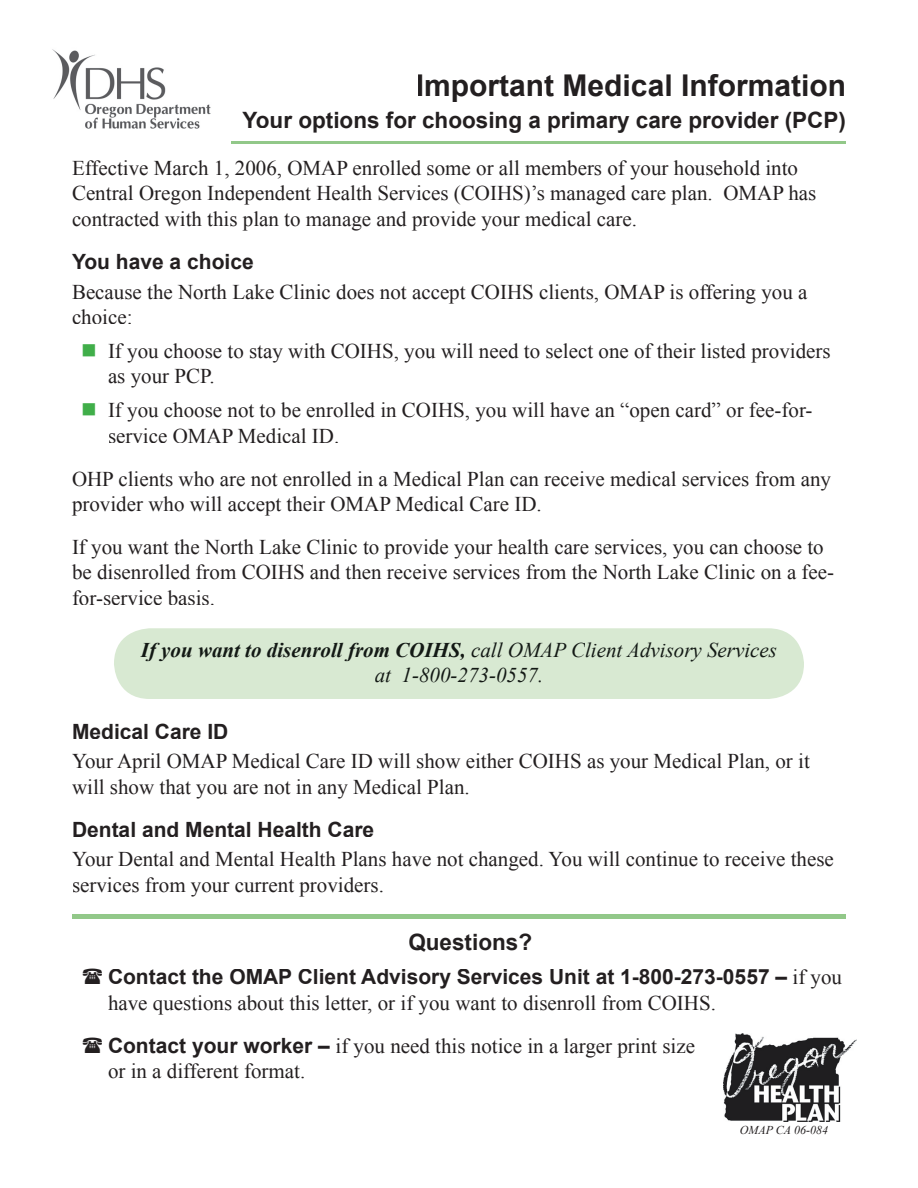
<style>
.page{position:relative;width:918px;height:1188px;background:#fff}
.page>*{position:absolute;margin:0;border:0;box-sizing:border-box;transform-origin:0 0}
.t1{font:700 30px "Arial";color:#231f20}
.t2{font:700 22.5px "Arial";color:#231f20}
.t3{font:21px/25.2px "Times New Roman";color:#231f20}
.t4{font:700 21px "Arial";color:#231f20}
.t5{font:italic 21px/25.2px "Times New Roman";color:#131915;text-align:center}
.t6{font:21px "Wingdings";color:#40ae49}
.t7{font:italic 12px "Times New Roman";color:#231f20}
.s1{font-weight:700}
.s2{font-family:"Times New Roman";font-weight:400}
.s3{font-family:"Arial";font-weight:700}
</style>
<div class="page">
<div style="left:114px;top:628px;width:690px;height:71px;background:#d8e9d2"></div>
<hr style="left:231px;top:141px;width:615px;height:3px;background:#92c889">
<div style="left:72px;top:914px;width:774px;height:5px;background:#92c889"></div>
<div style="left:140px;top:642px;width:324px;height:19px;background:#d8e9d2"></div>
<hr style="left:448px;top:642px;width:3px;height:18px;background:#131915">
<div style="left:472px;top:642px;width:94px;height:15px;background:#d8e9d2"></div>
<div style="left:572px;top:642px;width:14px;height:15px;background:#d8e9d2"></div>
<div style="left:586px;top:642px;width:191px;height:19px;background:#d8e9d2"></div>
<div style="left:375px;top:668px;width:164px;height:14px;background:#d8e9d2"></div>
<img style="left:52px;top:49px;width:159px;height:80px">
<img style="left:723px;top:1033px;width:133px;height:88px">
<h1 class="t1" style="left:416px;top:66px;width:432px">Important Medical Information</h1>
<p class="t2" style="left:243px;top:105px;width:605px">Your options for choosing a primary care provider (PCP)</p>
<p class="t3" style="left:72px;top:155px;width:746px">Effective March 1, 2006, OMAP enrolled some or all members of your household into<br>Central Oregon Independent Health Services (COIHS)’s managed care plan. OMAP has contracted with this plan to manage and provide your medical care.</p>
<p class="t4" style="left:72px;top:248px;width:183px">You have a choice</p>
<p class="t3" style="left:72px;top:279px;width:737px">Because the North Lake Clinic does not accept COIHS clients, OMAP is offering you a choice:</p>
<p class="t3" style="left:108px;top:338px;width:724px">If you choose to stay with COIHS, you will need to select one of their listed providers as your PCP.</p>
<p class="t3" style="left:108px;top:397px;width:706px">If you choose not to be enrolled in COIHS, you will have an “open card” or fee-for&shy;service OMAP Medical ID.</p>
<p class="t3" style="left:72px;top:466px;width:761px">OHP clients who are not enrolled in a Medical Plan can receive medical services from any provider who will accept their OMAP Medical Care ID.</p>
<p class="t3" style="left:72px;top:534px;width:764px">If you want the North Lake Clinic to provide your health care services, you can choose to be disenrolled from COIHS and then receive services from the North Lake Clinic on a fee&shy;for-service basis.</p>
<p class="t5" style="left:141px;top:637px;width:638px"><span class="s1">If you want to disenroll from COIHS,</span> call OMAP Client Advisory Services at 1-800-273-0557.</p>
<p class="t6" style="left:81px;top:339px;width:17px">■</p>
<p class="t6" style="left:81px;top:398px;width:17px">■</p>
<p class="t4" style="left:72px;top:717px;width:158px">Medical Care ID</p>
<p class="t3" style="left:72px;top:748px;width:739px">Your April OMAP Medical Care ID will show either COIHS as your Medical Plan, or it will show that you are not in any Medical Plan.</p>
<p class="t4" style="left:72px;top:816px;width:304px">Dental and Mental Health Care</p>
<p class="t3" style="left:72px;top:846px;width:763px">Your Dental and Mental Health Plans have not changed. You will continue to receive these services from your current providers.</p>
<p class="t2" style="left:408px;top:927px;width:125px">Questions?</p>
<p class="t4" style="left:108px;top:963px;width:736px">Contact the OMAP Client Advisory Services Unit at 1-800-273-0557 – <span class="s2">if you</span></p>
<p class="t3" style="left:108px;top:981px;width:610px;line-height:43.2px">have questions about this letter, or if you want to disenroll from COIHS.<br><span class="s3">Contact your worker –</span> if you need this notice in a larger print size</p>
<p class="t3" style="left:108px;top:1058px;width:199px">or in a different format.</p>
<p class="t7" style="left:740px;top:1122px;width:90px">OMAP CA 06-084</p>
</div>
